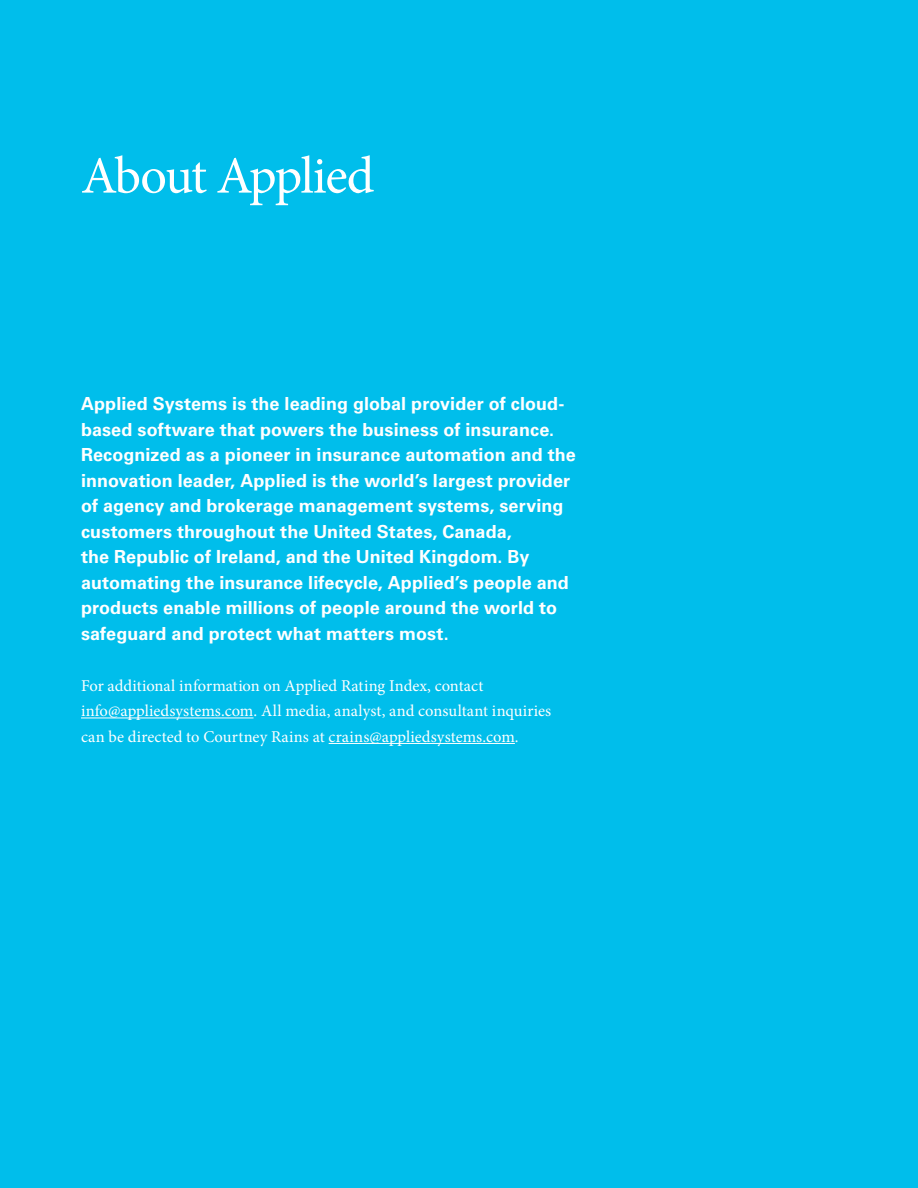
<style>
.page{position:relative;width:918px;height:1188px;background:#00beeb}
.page>*{position:absolute;margin:0;border:0;box-sizing:border-box;transform-origin:0 0}
.t1{font:52.5px "Minion Pro";letter-spacing:-.035em;color:#fff}
.t2{font:700 18px/25.5px "Univers LT Std";letter-spacing:.005em;color:#fff}
.t3{font:16.5px/25.5px "Minion Pro";letter-spacing:.005em;color:#fff}
</style>
<div class="page">
<hr style="left:81px;top:718px;width:173px;height:1px;background:#fff">
<hr style="left:329px;top:743px;width:186px;height:1px;background:#fff">
<h1 class="t1" style="left:81px;top:141px;width:295px">About Applied</h1>
<p class="t2" style="left:81px;top:391px;width:497px">Applied Systems is the leading global provider of cloud&shy;based software that powers the business of insurance.<br>Recognized as a pioneer in insurance automation and the innovation leader, Applied is the world’s largest provider of agency and brokerage management systems, serving customers throughout the United States, Canada,<br>the Republic of Ireland, and the United Kingdom. By automating the insurance lifecycle, Applied’s people and products enable millions of people around the world to safeguard and protect what matters most.</p>
<p class="t3" style="left:81px;top:673px;width:472px">For additional information on Applied Rating Index, contact info@appliedsystems.com. All media, analyst, and consultant inquiries can be directed to Courtney Rains at crains@appliedsystems.com.</p>
</div>
